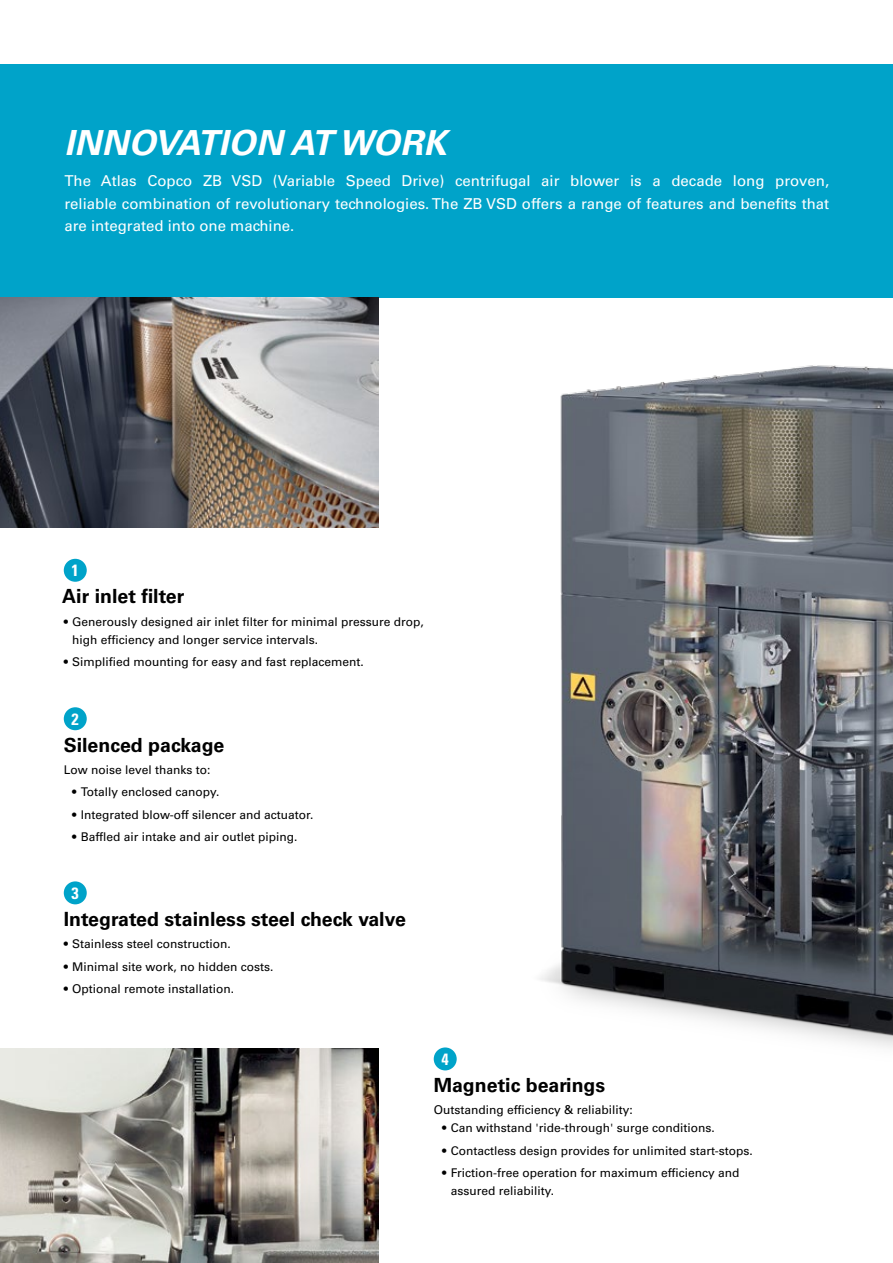
<style>
.page{position:relative;width:893px;height:1263px;background:#fff}
.page>*{position:absolute;margin:0;border:0;box-sizing:border-box;transform-origin:0 0}
.t1{font:italic 700 34.5px "Univers LT Std";letter-spacing:.01em;color:#fff}
.t2{font:700 19.5px "Univers LT Std";color:#000}
.t3{font:700 condensed 16.35px "Univers LT Std";color:#fff}
.t4{font:15px/22.5px "Univers LT Std";color:#fff;text-align:justify}
.t5{font:12px/18px "Univers LT Std";color:#000}
</style>
<div class="page">
<div style="left:0;top:64px;width:893px;height:234px;background:#00a3c9"></div>
<img style="left:0;top:1048px;width:378px;height:215px">
<div style="left:434px;top:1047px;width:23px;height:23px;background:#00a3c9;border-radius:50%"></div>
<div style="left:64px;top:559px;width:23px;height:23px;background:#00a3c9;border-radius:50%"></div>
<div style="left:64px;top:707px;width:23px;height:23px;background:#00a3c9;border-radius:50%"></div>
<div style="left:64px;top:881px;width:23px;height:23px;background:#00a3c9;border-radius:50%"></div>
<img style="left:540px;top:365px;width:353px;height:683px">
<img style="left:0;top:298px;width:378px;height:229px">
<h1 class="t1" style="left:64px;top:123px;width:383px">INNOVATION AT WORK</h1>
<p class="t4" style="left:64px;top:170px;width:766px">The Atlas Copco ZB VSD (Variable Speed Drive) centrifugal air blower is a decade long proven, reliable combination of revolutionary technologies. The ZB VSD offers a range of features and benefits that are integrated into one machine.</p>
<h3 class="t3" style="left:72px;top:560px;width:9px">1</h3>
<h2 class="t2" style="left:62px;top:585px;width:124px">Air inlet filter</h2>
<p class="t5" style="left:72px;top:612px;width:353px;text-indent:-9px">• Generously designed air inlet filter for minimal pressure drop, high efficiency and longer service intervals.</p>
<p class="t5" style="left:64px;top:653px;width:301px">• Simplified mounting for easy and fast replacement.</p>
<h3 class="t3" style="left:72px;top:709px;width:9px">2</h3>
<h2 class="t2" style="left:64px;top:734px;width:162px">Silenced package</h2>
<p class="t5" style="left:64px;top:761px;width:148px">Low noise level thanks to:</p>
<p class="t5" style="left:72px;top:783px;width:149px">• Totally enclosed canopy.</p>
<p class="t5" style="left:72px;top:805px;width:243px">• Integrated blow-off silencer and actuator.</p>
<p class="t5" style="left:72px;top:828px;width:227px">• Baffled air intake and air outlet piping.</p>
<h3 class="t3" style="left:72px;top:883px;width:9px">3</h3>
<h2 class="t2" style="left:64px;top:908px;width:344px">Integrated stainless steel check valve</h2>
<p class="t5" style="left:64px;top:935px;width:169px">• Stainless steel construction.</p>
<p class="t5" style="left:64px;top:957px;width:211px">• Minimal site work, no hidden costs.</p>
<p class="t5" style="left:64px;top:980px;width:172px">• Optional remote installation.</p>
<h3 class="t3" style="left:442px;top:1049px;width:9px">4</h3>
<h2 class="t2" style="left:434px;top:1074px;width:173px">Magnetic bearings</h2>
<p class="t5" style="left:434px;top:1101px;width:201px">Outstanding efficiency &amp; reliability:</p>
<p class="t5" style="left:442px;top:1119px;width:274px">• Can withstand 'ride-through' surge conditions.</p>
<p class="t5" style="left:442px;top:1141px;width:312px">• Contactless design provides for unlimited start-stops.</p>
<p class="t5" style="left:451px;top:1164px;width:290px;text-indent:-9px">• Friction-free operation for maximum efficiency and assured reliability.</p>
</div>
